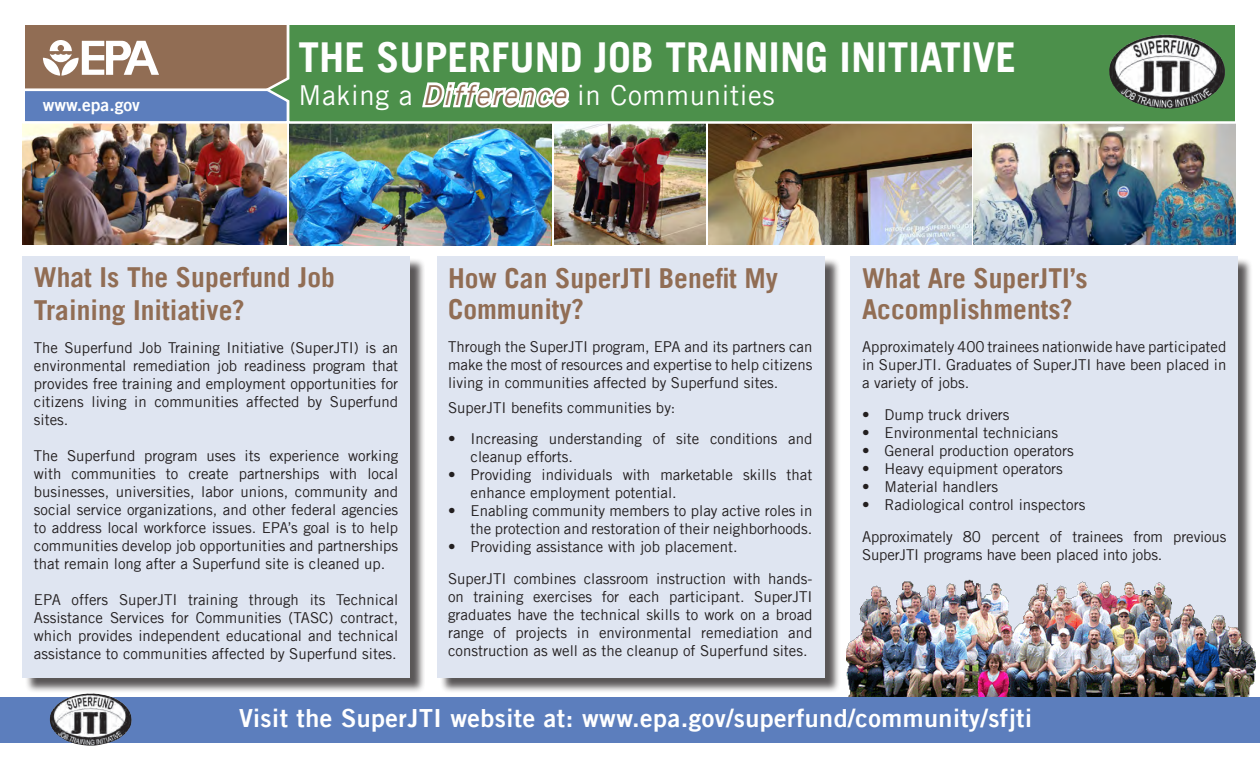
<style>
.page{position:relative;width:1260px;height:765px;background:#fff}
.page>*{position:absolute;margin:0;border:0;box-sizing:border-box;transform-origin:0 0}
.t1{font:700 41.25px "Trade Gothic LT";color:#fff}
.t2{font:700 27.5px/31.2px "Trade Gothic LT";color:#916d54}
.t3{font:27.5px "Trade Gothic LT";letter-spacing:.025em;color:#fff}
.t4{font:25px "Trade Gothic LT Bold Two";letter-spacing:.02em;color:#fff}
.t5{font:17.5px "Trade Gothic LT Bold Two";color:#fff}
.t6{font:15px/18px "Trade Gothic LT";color:#231f20;text-align:justify}
.s1{font-style:italic;color:#916d54}
</style>
<div class="page">
<div style="left:24px;top:258px;width:401px;height:435px;background:#231f20;opacity:.75"></div>
<div style="left:22px;top:256px;width:388px;height:422px;background:#dfe5f1"></div>
<img style="left:289px;top:125px;width:262px;height:120px">
<img style="left:973px;top:125px;width:263px;height:119px">
<img style="left:23px;top:124px;width:263px;height:120px">
<img style="left:709px;top:125px;width:262px;height:119px">
<img style="left:554px;top:125px;width:152px;height:120px">
<div style="left:852px;top:258px;width:401px;height:435px;background:#231f20;opacity:.75"></div>
<div style="left:850px;top:256px;width:388px;height:422px;background:#dfe5f1"></div>
<div style="left:440px;top:258px;width:400px;height:435px;background:#231f20;opacity:.75"></div>
<div style="left:438px;top:256px;width:387px;height:422px;background:#dfe5f1"></div>
<div style="left:22px;top:22px;width:267px;height:69px;background:#916d54;border:2px solid #fff"></div>
<div style="left:22px;top:89px;width:267px;height:35px;background:#5c7ebd;border:2px solid #fff"></div>
<svg style="left:262px;top:22px;width:974px;height:103px;background:#5b9759"></svg>
<svg style="left:43px;top:40px;width:116px;height:36px"></svg>
<svg style="left:419px;top:47px;width:154px;height:65px"></svg>
<img style="left:1109px;top:34px;width:117px;height:76px">
<img style="left:847px;top:565px;width:409px;height:132px">
<div style="left:0;top:697px;width:1260px;height:45px;background:#5c7ebd"></div>
<img style="left:50px;top:693px;width:82px;height:53px">
<p class="t5" style="left:43px;top:94px;width:99px">www.epa.gov</p>
<p class="t1" style="left:299px;top:32px;width:719px">THE SUPERFUND JOB TRAINING INITIATIVE</p>
<p class="t3" style="left:299px;top:78px;width:478px">Making a <span class="s1">Difference</span> in Communities</p>
<p class="t2" style="left:34px;top:260px;width:302px;line-height:33px">What Is The Superfund Job<br>Training Initiative?</p>
<p class="t6" style="left:34px;top:338px;width:366px">The Superfund Job Training Initiative (SuperJTI) is an environmental remediation job readiness program that provides free training and employment opportunities for citizens living in communities affected by Superfund sites.</p>
<p class="t6" style="left:34px;top:446px;width:366px">The Superfund program uses its experience working with communities to create partnerships with local businesses, universities, labor unions, community and social service organizations, and other federal agencies to address local workforce issues. EPA’s goal is to help communities develop job opportunities and partnerships that remain long after a Superfund site is cleaned up.</p>
<p class="t6" style="left:34px;top:590px;width:366px">EPA offers SuperJTI training through its Technical Assistance Services for Communities (TASC) contract, which provides independent educational and technical assistance to communities affected by Superfund sites.</p>
<p class="t2" style="left:448px;top:262px;width:332px">How Can SuperJTI Benefit My<br>Community?</p>
<p class="t6" style="left:448px;top:338px;width:366px">Through the SuperJTI program, EPA and its partners can make the most of resources and expertise to help citizens living in communities affected by Superfund sites.</p>
<p class="t6" style="left:448px;top:398px;width:229px">SuperJTI benefits communities by:</p>
<p class="t6" style="left:471px;top:430px;width:343px;text-indent:-22px">• Increasing understanding of site conditions and cleanup efforts.</p>
<p class="t6" style="left:471px;top:466px;width:343px;text-indent:-22px">• Providing individuals with marketable skills that enhance employment potential.</p>
<p class="t6" style="left:448px;top:502px;width:366px;text-align:right">• Enabling community members to play active roles in the protection and restoration of their neighborhoods.</p>
<p class="t6" style="left:448px;top:538px;width:291px">• Providing assistance with job placement.</p>
<p class="t6" style="left:448px;top:570px;width:366px">SuperJTI combines classroom instruction with hands&shy;on training exercises for each participant. SuperJTI graduates have the technical skills to work on a broad range of projects in environmental remediation and construction as well as the cleanup of Superfund sites.</p>
<p class="t2" style="left:862px;top:262px;width:227px">What Are SuperJTI’s<br>Accomplishments?</p>
<p class="t6" style="left:862px;top:338px;width:366px">Approximately 400 trainees nationwide have participated in SuperJTI. Graduates of SuperJTI have been placed in a variety of jobs.</p>
<p class="t6" style="left:862px;top:406px;width:149px">• Dump truck drivers</p>
<p class="t6" style="left:862px;top:424px;width:198px">• Environmental technicians</p>
<p class="t6" style="left:862px;top:442px;width:213px">• General production operators</p>
<p class="t6" style="left:862px;top:460px;width:202px">• Heavy equipment operators</p>
<p class="t6" style="left:862px;top:478px;width:138px">• Material handlers</p>
<p class="t6" style="left:862px;top:496px;width:225px">• Radiological control inspectors</p>
<p class="t6" style="left:862px;top:527px;width:366px">Approximately 80 percent of trainees from previous<br>SuperJTI programs have been placed into jobs.</p>
<p class="t4" style="left:239px;top:702px;width:794px">Visit the SuperJTI website at: www.epa.gov/superfund/community/sfjti</p>
</div>
